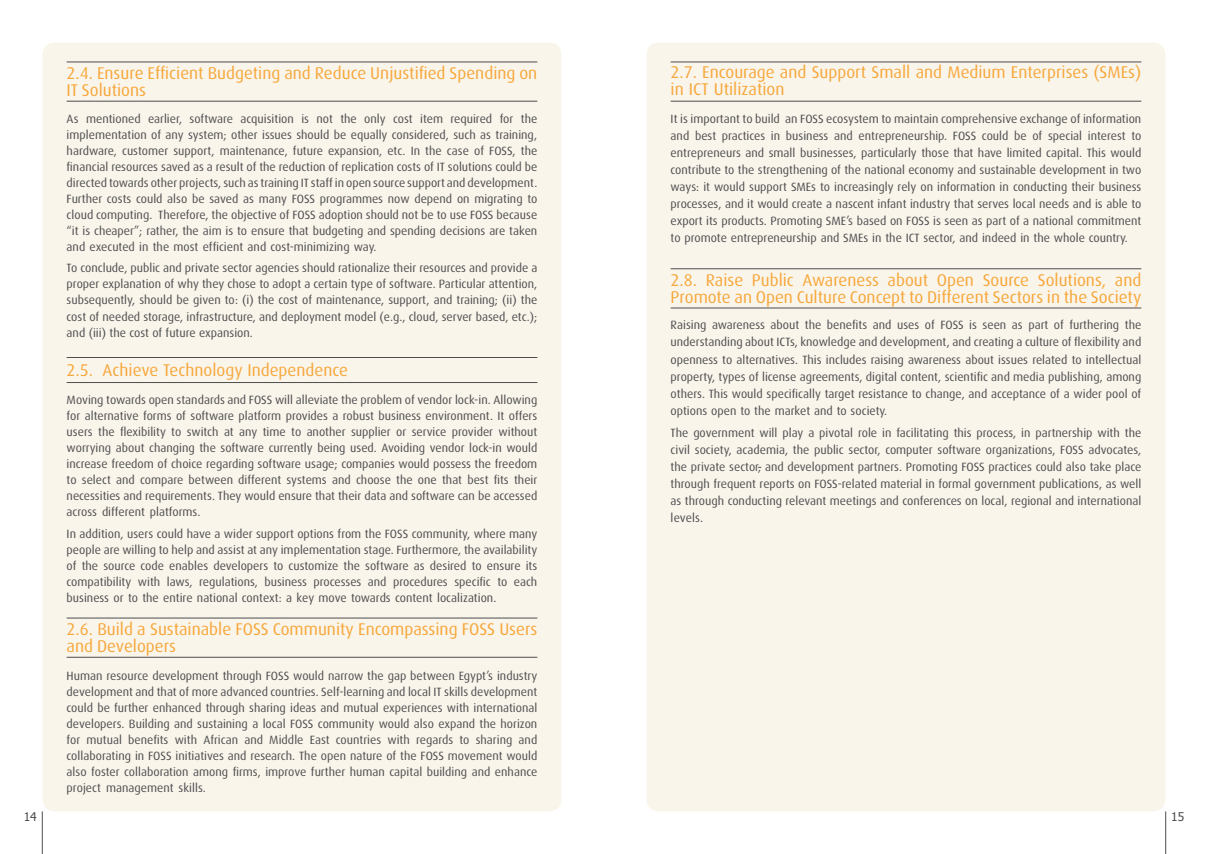
<style>
.page{position:relative;width:1208px;height:854px;background:#fff}
.page>*{position:absolute;margin:0;border:0;box-sizing:border-box;transform-origin:0 0}
.t1{font:17px/17px "Dax";color:#f7a73b}
.t2{font:12px/16px "Dax";color:#4d4d4f;text-align:justify}
.t3{font:12px "Tahoma";color:#4d4d4f}
</style>
<div class="page">
<div style="left:646px;top:43px;width:519px;height:768px;background:#faf5eb;border-radius:12px"></div>
<div style="left:43px;top:43px;width:518px;height:768px;background:#faf5eb;border-radius:12px"></div>
<hr style="left:1165px;top:811px;width:1px;height:42px;background:#4d4d4f">
<hr style="left:42px;top:811px;width:1px;height:42px;background:#4d4d4f">
<hr style="left:67px;top:101px;width:470px;height:1px;background:#4d4d4f">
<hr style="left:67px;top:62px;width:470px;height:1px;background:#4d4d4f">
<hr style="left:670px;top:307px;width:471px;height:1px;background:#4d4d4f">
<hr style="left:670px;top:268px;width:471px;height:1px;background:#4d4d4f">
<hr style="left:67px;top:656px;width:470px;height:1px;background:#4d4d4f">
<hr style="left:67px;top:617px;width:470px;height:1px;background:#4d4d4f">
<hr style="left:67px;top:382px;width:470px;height:1px;background:#4d4d4f">
<hr style="left:67px;top:357px;width:470px;height:1px;background:#4d4d4f">
<hr style="left:670px;top:101px;width:471px;height:1px;background:#4d4d4f">
<hr style="left:670px;top:62px;width:471px;height:1px;background:#4d4d4f">
<h1 class="t1" style="left:67px;top:65px;width:472px">2.4. Ensure Efficient Budgeting and Reduce Unjustified Spending on<br>IT Solutions</h1>
<p class="t2" style="left:67px;top:111px;width:472px">As mentioned earlier, software acquisition is not the only cost item required for the implementation of any system; other issues should be equally considered, such as training, hardware, customer support, maintenance, future expansion, etc. In the case of FOSS, the financial resources saved as a result of the reduction of replication costs of IT solutions could be directed towards other projects, such as training IT staff in open source support and development.<br>Further costs could also be saved as many FOSS programmes now depend on migrating to cloud computing. Therefore, the objective of FOSS adoption should not be to use FOSS because “it is cheaper”; rather, the aim is to ensure that budgeting and spending decisions are taken and executed in the most efficient and cost-minimizing way.</p>
<p class="t2" style="left:67px;top:260px;width:472px">To conclude, public and private sector agencies should rationalize their resources and provide a proper explanation of why they chose to adopt a certain type of software. Particular attention, subsequently, should be given to: (i) the cost of maintenance, support, and training; (ii) the cost of needed storage, infrastructure, and deployment model (e.g., cloud, server based, etc.); and (iii) the cost of future expansion.</p>
<h1 class="t1" style="left:67px;top:362px;width:283px">2.5. Achieve Technology Independence</h1>
<p class="t2" style="left:67px;top:392px;width:472px">Moving towards open standards and FOSS will alleviate the problem of vendor lock-in. Allowing for alternative forms of software platform provides a robust business environment. It offers users the flexibility to switch at any time to another supplier or service provider without worrying about changing the software currently being used. Avoiding vendor lock-in would increase freedom of choice regarding software usage; companies would possess the freedom to select and compare between different systems and choose the one that best fits their necessities and requirements. They would ensure that their data and software can be accessed across different platforms.</p>
<p class="t2" style="left:67px;top:526px;width:472px">In addition, users could have a wider support options from the FOSS community, where many people are willing to help and assist at any implementation stage. Furthermore, the availability of the source code enables developers to customize the software as desired to ensure its compatibility with laws, regulations, business processes and procedures specific to each business or to the entire national context: a key move towards content localization.</p>
<h1 class="t1" style="left:67px;top:620px;width:472px">2.6. Build a Sustainable FOSS Community Encompassing FOSS Users and Developers</h1>
<p class="t2" style="left:67px;top:667px;width:472px">Human resource development through FOSS would narrow the gap between Egypt’s industry development and that of more advanced countries. Self-learning and local IT skills development could be further enhanced through sharing ideas and mutual experiences with international developers. Building and sustaining a local FOSS community would also expand the horizon for mutual benefits with African and Middle East countries with regards to sharing and collaborating in FOSS initiatives and research. The open nature of the FOSS movement would also foster collaboration among firms, improve further human capital building and enhance project management skills.</p>
<h1 class="t1" style="left:670px;top:64px;width:472px">2.7. Encourage and Support Small and Medium Enterprises (SMEs) in ICT Utilization</h1>
<p class="t2" style="left:670px;top:110px;width:472px;line-height:17px">It is important to build an FOSS ecosystem to maintain comprehensive exchange of information and best practices in business and entrepreneurship. FOSS could be of special interest to entrepreneurs and small businesses, particularly those that have limited capital. This would contribute to the strengthening of the national economy and sustainable development in two ways: it would support SMEs to increasingly rely on information in conducting their business processes, and it would create a nascent infant industry that serves local needs and is able to export its products. Promoting SME’s based on FOSS is seen as part of a national commitment to promote entrepreneurship and SMEs in the ICT sector, and indeed in the whole country.</p>
<h1 class="t1" style="left:670px;top:271px;width:472px">2.8. Raise Public Awareness about Open Source Solutions, and<br>Promote an Open Culture Concept to Different Sectors in the Society</h1>
<p class="t2" style="left:670px;top:317px;width:472px;line-height:17px">Raising awareness about the benefits and uses of FOSS is seen as part of furthering the understanding about ICTs, knowledge and development, and creating a culture of flexibility and openness to alternatives. This includes raising awareness about issues related to intellectual property, types of license agreements, digital content, scientific and media publishing, among others. This would specifically target resistance to change, and acceptance of a wider pool of options open to the market and to society.</p>
<p class="t2" style="left:670px;top:424px;width:472px;line-height:17px">The government will play a pivotal role in facilitating this process, in partnership with the civil society, academia, the public sector, computer software organizations, FOSS advocates, the private sector, and development partners. Promoting FOSS practices could also take place through frequent reports on FOSS-related material in formal government publications, as well as through conducting relevant meetings and conferences on local, regional and international levels.</p>
<p class="t3" style="left:24px;top:807px;width:15px">14</p>
<p class="t3" style="left:1171px;top:807px;width:15px">15</p>
</div>
